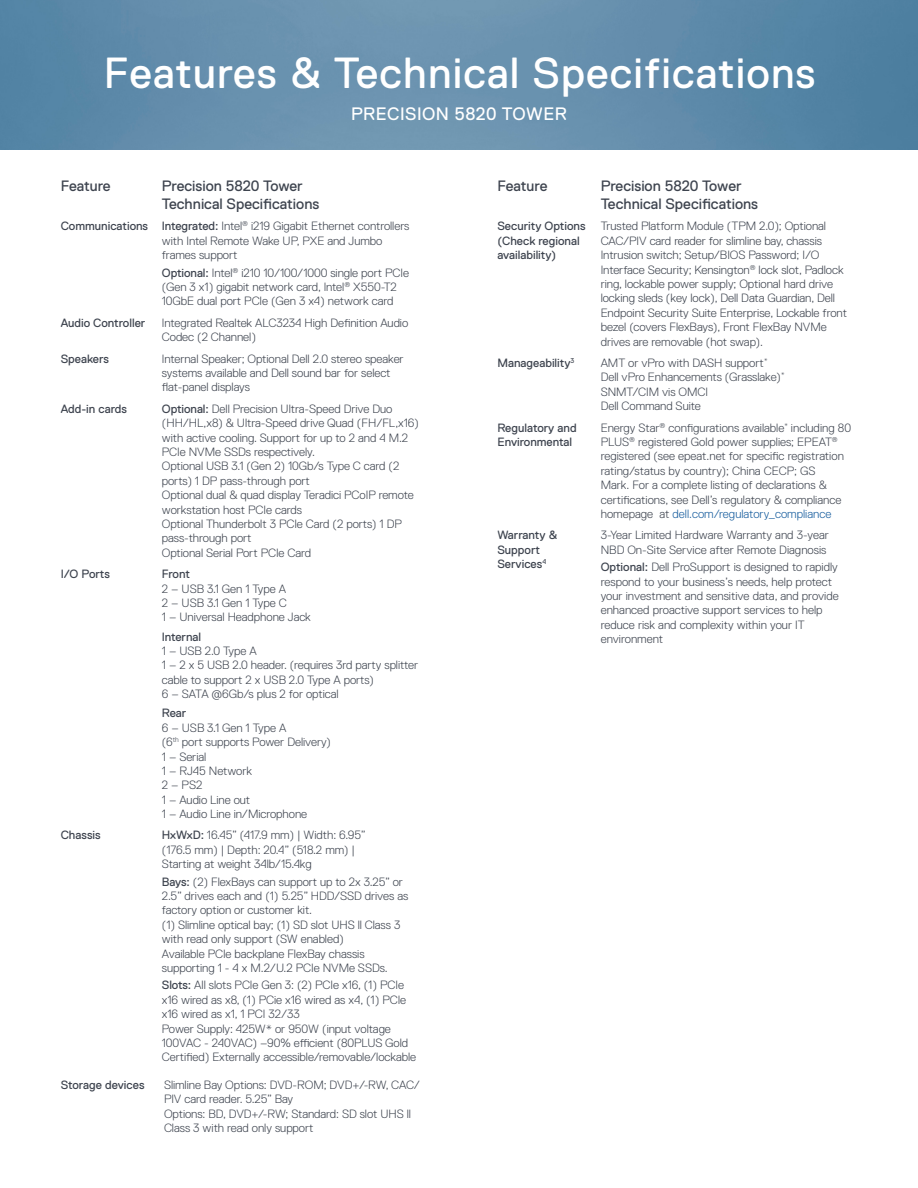
<style>
.page{position:relative;width:918px;height:1188px;background:#fff}
.page>*{position:absolute;margin:0;border:0;box-sizing:border-box;transform-origin:0 0}
.t1{font:43.5px "Dell Replica";letter-spacing:.025em;color:#fff}
.t2{font:18px "Dell Replica";letter-spacing:.025em;color:#fff}
.t3{font:15px/18px "Dell Replica";color:#3e444f}
.t4{font:300 12px/14.4px "Dell Replica";letter-spacing:-.005em;color:#3e444f}
.t5{font:12px/14.4px "Dell Replica";color:#3e444f}
.s1{font-weight:400}
.s2{color:#175d9e}
</style>
<div class="page">
<img style="left:0;top:0;width:918px;height:150px">
<h1 class="t1" style="left:104px;top:49px;width:713px">Features &amp; Technical Specifications</h1>
<h2 class="t2" style="left:351px;top:104px;width:217px">PRECISION 5820 TOWER</h2>
<p class="t3" style="left:61px;top:177px;width:52px">Feature</p>
<p class="t3" style="left:162px;top:177px;width:159px">Precision 5820 Tower<br>Technical Specifications</p>
<p class="t4" style="left:162px;top:219px;width:249px;text-indent:-101px"><span class="s1">Communications Integrated:</span> Intel<sup>®</sup> i219 Gigabit Ethernet controllers with Intel Remote Wake UP, PXE and Jumbo frames support</p>
<p class="t4" style="left:162px;top:265px;width:249px"><span class="s1">Optional:</span> Intel<sup>®</sup> i210 10/100/1000 single port PCIe (Gen 3 x1) gigabit network card, Intel<sup>®</sup> X550-T2<br>10GbE dual port PCIe (Gen 3 x4) network card</p>
<p class="t5" style="left:61px;top:316px;width:86px">Audio Controller</p>
<p class="t4" style="left:162px;top:316px;width:248px">Integrated Realtek ALC3234 High Definition Audio<br>Codec (2 Channel)</p>
<p class="t5" style="left:61px;top:351px;width:50px">Speakers</p>
<p class="t4" style="left:162px;top:351px;width:243px">Internal Speaker; Optional Dell 2.0 stereo speaker systems available and Dell sound bar for select flat-panel displays</p>
<p class="t5" style="left:61px;top:401px;width:68px">Add-in cards</p>
<p class="t4" style="left:162px;top:401px;width:259px"><span class="s1">Optional:</span> Dell Precision Ultra-Speed Drive Duo (HH/HL,x8) &amp; Ultra-Speed drive Quad (FH/FL,x16) with active cooling. Support for up to 2 and 4 M.2<br>PCIe NVMe SSDs respectively.<br>Optional USB 3.1 (Gen 2) 10Gb/s Type C card (2 ports) 1 DP pass-through port<br>Optional dual &amp; quad display Teradici PCoIP remote workstation host PCIe cards<br>Optional Thunderbolt 3 PCIe Card (2 ports) 1 DP pass-through port<br>Optional Serial Port PCIe Card</p>
<p class="t5" style="left:61px;top:567px;width:51px">I/O Ports</p>
<p class="t5" style="left:162px;top:567px;width:30px">Front</p>
<p class="t4" style="left:162px;top:581px;width:151px">2 – USB 3.1 Gen 1 Type A<br>2 – USB 3.1 Gen 1 Type C<br>1 – Universal Headphone Jack</p>
<p class="t5" style="left:162px;top:629px;width:41px">Internal</p>
<p class="t4" style="left:162px;top:644px;width:258px">1 – USB 2.0 Type A<br>1 – 2 x 5 USB 2.0 header. (requires 3rd party splitter cable to support 2 x USB 2.0 Type A ports)<br>6 – SATA @6Gb/s plus 2 for optical</p>
<p class="t5" style="left:162px;top:706px;width:26px">Rear</p>
<p class="t4" style="left:162px;top:720px;width:171px">6 – USB 3.1 Gen 1 Type A<br>(6<sup>th</sup> port supports Power Delivery)<br>1 – Serial<br>1 – RJ45 Network<br>2 – PS2<br>1 – Audio Line out<br>1 – Audio Line in/Microphone</p>
<p class="t5" style="left:61px;top:828px;width:42px">Chassis</p>
<p class="t4" style="left:162px;top:828px;width:205px"><span class="s1">HxWxD:</span> 16.45” (417.9 mm) | Width: 6.95” (176.5 mm) | Depth: 20.4” (518.2 mm) |<br>Starting at weight 34lb/15.4kg</p>
<p class="t4" style="left:162px;top:874px;width:248px"><span class="s1">Bays:</span> (2) FlexBays can support up to 2x 3.25” or 2.5” drives each and (1) 5.25” HDD/SSD drives as factory option or customer kit.<br>(1) Slimline optical bay; (1) SD slot UHS ll Class 3 with read only support (SW enabled)<br>Available PCIe backplane FlexBay chassis supporting 1 - 4 x M.2/U.2 PCIe NVMe SSDs.</p>
<p class="t4" style="left:162px;top:978px;width:256px"><span class="s1">Slots:</span> All slots PCIe Gen 3: (2) PCIe x16, (1) PCIe x16 wired as x8, (1) PCie x16 wired as x4, (1) PCIe x16 wired as x1, 1 PCI 32/33<br>Power Supply: 425W* or 950W (input voltage 100VAC - 240VAC) –90% efficient (80PLUS Gold Certified) Externally accessible/removable/lockable</p>
<p class="t5" style="left:61px;top:1078px;width:85px">Storage devices</p>
<p class="t4" style="left:164px;top:1078px;width:257px">Slimline Bay Options: DVD-ROM; DVD+/-RW, CAC/ PIV card reader. 5.25” Bay<br>Options: BD, DVD+/-RW; Standard: SD slot UHS ll Class 3 with read only support</p>
<p class="t3" style="left:497px;top:177px;width:52px">Feature</p>
<p class="t3" style="left:601px;top:177px;width:159px">Precision 5820 Tower<br>Technical Specifications</p>
<p class="t5" style="left:497px;top:219px;width:90px">Security Options (Check regional availability)</p>
<p class="t4" style="left:601px;top:219px;width:248px">Trusted Platform Module (TPM 2.0); Optional CAC/PIV card reader for slimline bay, chassis Intrusion switch; Setup/BIOS Password; I/O Interface Security; Kensington<sup>®</sup> lock slot, Padlock ring, lockable power supply; Optional hard drive locking sleds (key lock), Dell Data Guardian, Dell Endpoint Security Suite Enterprise, Lockable front bezel (covers FlexBays), Front FlexBay NVMe drives are removable (hot swap).</p>
<p class="t5" style="left:497px;top:356px;width:78px">Manageability<sup>3</sup></p>
<p class="t4" style="left:601px;top:356px;width:186px">AMT or vPro with DASH support<sup>*<br></sup>Dell vPro Enhancements (Grasslake)<sup>*<br></sup>SNMT/CIM vis OMCI<br>Dell Command Suite</p>
<p class="t5" style="left:497px;top:420px;width:81px">Regulatory and<br>Environmental</p>
<p class="t4" style="left:601px;top:420px;width:252px">Energy Star<sup>®</sup> configurations available<sup>*</sup> including 80<br>PLUS<sup>®</sup> registered Gold power supplies; EPEAT<sup>® </sup>registered (see epeat.net for specific registration rating/status by country); China CECP; GS<br>Mark. For a complete listing of declarations &amp; certifications, see Dell’s regulatory &amp; compliance homepage at <span class="s2">dell.com/regulatory_compliance</span></p>
<p class="t5" style="left:497px;top:528px;width:61px">Warranty &amp;<br>Support<br>Services<sup>4</sup></p>
<p class="t4" style="left:601px;top:528px;width:230px">3-Year Limited Hardware Warranty and 3-year<br>NBD On-Site Service after Remote Diagnosis</p>
<p class="t4" style="left:601px;top:560px;width:240px"><span class="s1">Optional:</span> Dell ProSupport is designed to rapidly respond to your business’s needs, help protect your investment and sensitive data, and provide enhanced proactive support services to help reduce risk and complexity within your IT environment</p>
</div>
